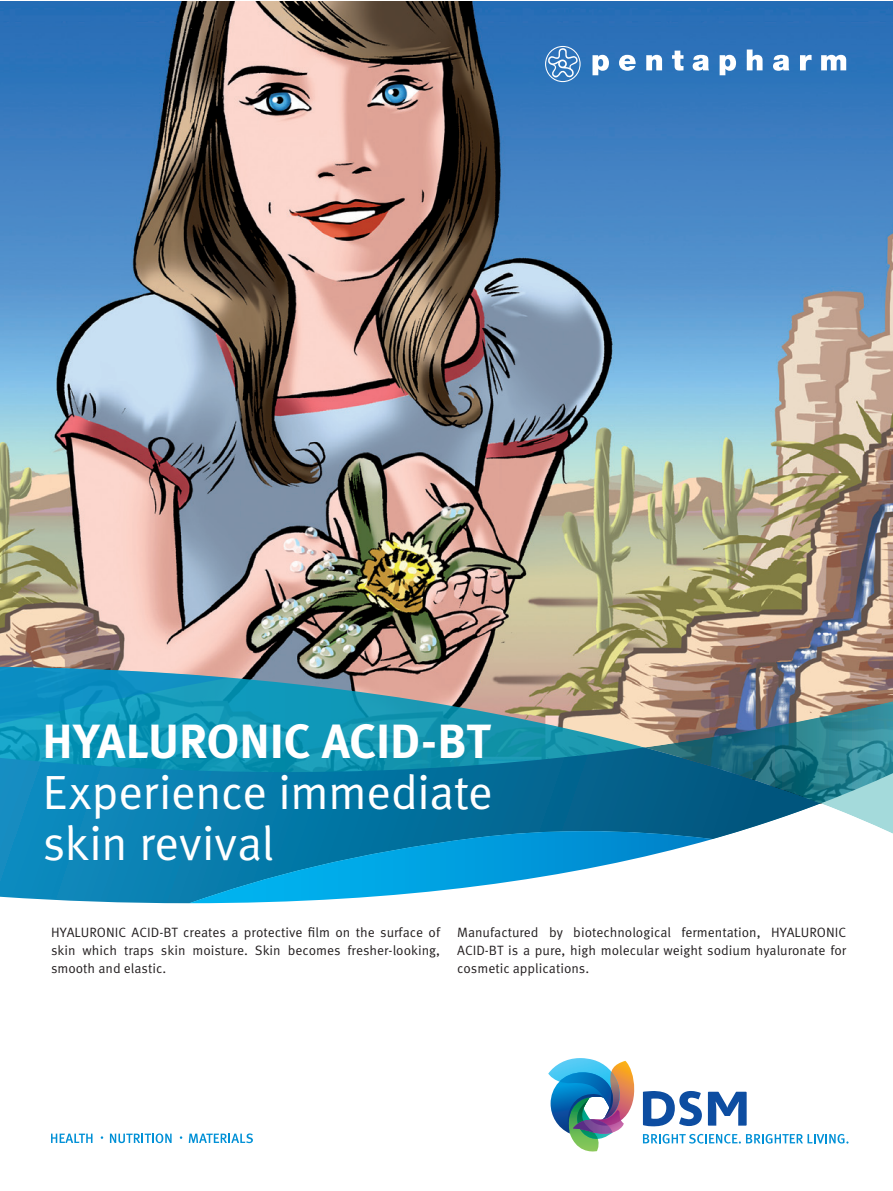
<style>
.page{position:relative;width:893px;height:1191px;background:#fff}
.page>*{position:absolute;margin:0;border:0;box-sizing:border-box;transform-origin:0 0}
.t1{font:48px/51px "Meta Pro Norm";letter-spacing:-.015em;color:#fff}
.t2{font:700 48px "Meta Pro";letter-spacing:-.005em;color:#fff}
.t3{font:13.5px/18px "Meta Pro Norm";color:#231f20;text-align:justify}
</style>
<div class="page">
<img style="left:0;top:1px;width:892px;height:666px">
<svg style="left:548px;top:1058px;width:300px;height:94px"></svg>
<svg style="left:51px;top:1133px;width:42px;height:10px"></svg>
<svg style="left:110px;top:1133px;width:62px;height:10px"></svg>
<svg style="left:189px;top:1133px;width:64px;height:10px"></svg>
<svg style="left:0;top:667px;width:892px;height:236px;background:#4396b2"></svg>
<svg style="left:592px;top:55px;width:17px;height:20px"></svg>
<svg style="left:619px;top:55px;width:17px;height:16px"></svg>
<svg style="left:646px;top:55px;width:16px;height:15px"></svg>
<svg style="left:672px;top:51px;width:11px;height:20px"></svg>
<svg style="left:693px;top:55px;width:16px;height:16px"></svg>
<svg style="left:720px;top:55px;width:16px;height:20px"></svg>
<svg style="left:747px;top:49px;width:15px;height:21px"></svg>
<svg style="left:773px;top:55px;width:16px;height:16px"></svg>
<svg style="left:800px;top:55px;width:11px;height:15px"></svg>
<svg style="left:821px;top:55px;width:25px;height:15px"></svg>
<svg style="left:545px;top:46px;width:36px;height:36px"></svg>
<h1 class="t2" style="left:43px;top:704px;width:449px">HYALURONIC ACID-BT</h1>
<h1 class="t1" style="left:43px;top:764px;width:452px">Experience immediate skin revival</h1>
<p class="t3" style="left:51px;top:923px;width:391px">HYALURONIC ACID-BT creates a protective film on the surface of skin which traps skin moisture. Skin becomes fresher-looking, smooth and elastic.</p>
<p class="t3" style="left:457px;top:923px;width:391px">Manufactured by biotechnological fermentation, HYALURONIC ACID-BT is a pure, high molecular weight sodium hyaluronate for cosmetic applications.</p>
</div>
